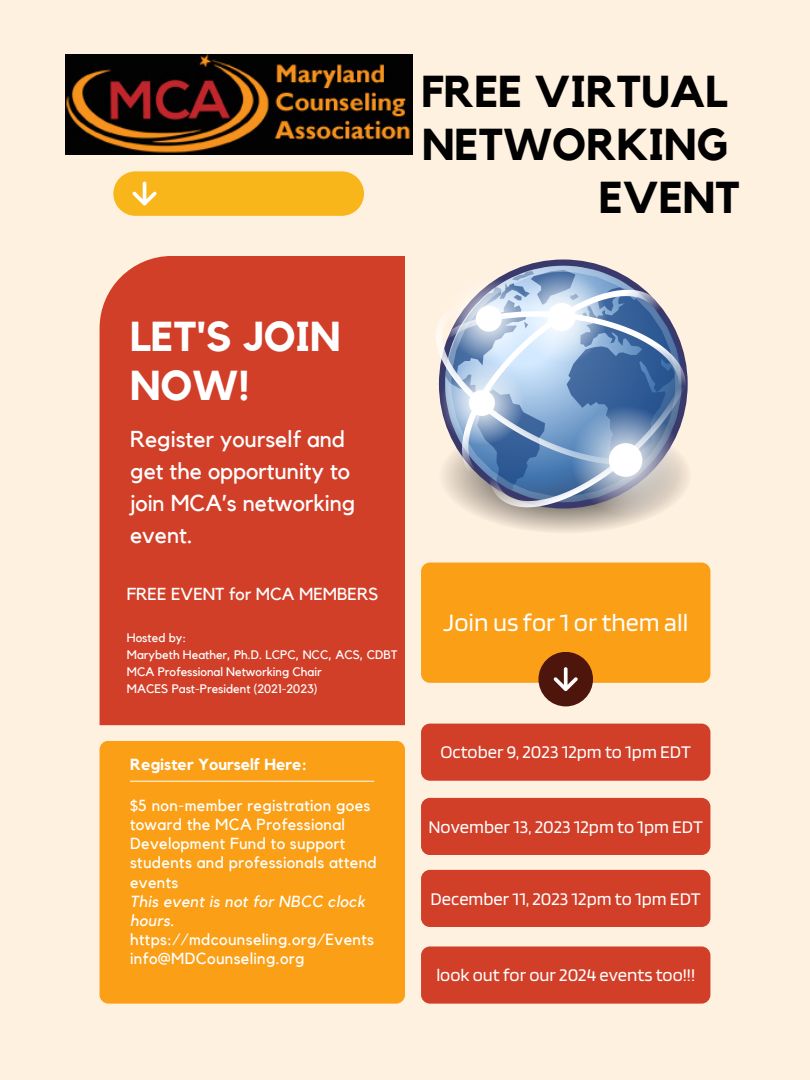
<style>
.page{position:relative;width:810px;height:1080px;background:#fff1e0}
.page>*{position:absolute;margin:0;border:0;box-sizing:border-box;transform-origin:0 0}
.t1{font:700 44.5px "Kollektif";color:#010101}
.t2{font:700 41.69px/49.6px "Kollektif";color:#fff}
.t3{font:26.12px "Blinker";color:#fff}
.t4{font:22.94px/31.9px "Kollektif";color:#fff}
.t5{font:18.62px "Blinker";color:#fff}
.t6{font:17.31px "Kollektif";color:#fff}
.t7{font:16.06px/19.2px "Kollektif";letter-spacing:.02em;color:#fff}
.t8{font:italic 16.06px/19.2px "Kollektif";letter-spacing:.02em;color:#fff}
.t9{font:700 16.06px "Kollektif";color:#fff}
.t10{font:12.31px "Kollektif";color:#fff}
</style>
<div class="page">
<div style="left:421px;top:563px;width:289px;height:120px;background:#fa9f16;border-radius:9px"></div>
<div style="left:421px;top:798px;width:289px;height:57px;background:#d13f29;border-radius:9px"></div>
<div style="left:421px;top:724px;width:289px;height:57px;background:#d13f29;border-radius:9px"></div>
<div style="left:421px;top:870px;width:289px;height:57px;background:#d13f29;border-radius:9px"></div>
<div style="left:421px;top:946px;width:289px;height:58px;background:#d13f29;border-radius:9px"></div>
<div style="left:538px;top:652px;width:55px;height:54px;background:#4d150c;border-radius:50%"></div>
<svg style="left:554px;top:667px;width:24px;height:24px"></svg>
<div style="left:100px;top:256px;width:305px;height:469px;background:#d13f29"></div>
<div style="left:100px;top:741px;width:305px;height:263px;background:#fa9f16;border-radius:9px"></div>
<hr style="left:130px;top:781px;width:244px;height:1px;background:#fff">
<div style="left:113px;top:171px;width:251px;height:45px;background:#f9b61a;border-radius:22px"></div>
<svg style="left:132px;top:182px;width:25px;height:23px"></svg>
<img style="left:66px;top:55px;width:346px;height:100px">
<svg style="left:436px;top:259px;width:252px;height:273px"></svg>
<p class="t1" style="left:421px;top:71px;width:308px">FREE VIRTUAL</p>
<p class="t1" style="left:422px;top:124px;width:307px">NETWORKING</p>
<p class="t1" style="left:599px;top:177px;width:143px">EVENT</p>
<p class="t2" style="left:130px;top:313px;width:212px">LET'S JOIN<br>NOW!</p>
<p class="t4" style="left:130px;top:424px;width:227px">Register yourself and get the opportunity to join MCA’s networking event.</p>
<p class="t6" style="left:127px;top:586px;width:253px">FREE EVENT for MCA MEMBERS</p>
<p class="t10" style="left:127px;top:632px;width:61px">Hosted by:</p>
<p class="t10" style="left:127px;top:649px;width:272px">Marybeth Heather, Ph.D. LCPC, NCC, ACS, CDBT</p>
<p class="t10" style="left:127px;top:666px;width:196px">MCA Professional Networking Chair</p>
<p class="t10" style="left:127px;top:683px;width:192px">MACES Past-President (2021-2023)</p>
<p class="t9" style="left:130px;top:757px;width:178px">Register Yourself Here:</p>
<p class="t7" style="left:130px;top:796px;width:248px">$5 non-member registration goes toward the MCA Professional<br>Development Fund to support students and professionals attend events</p>
<p class="t8" style="left:130px;top:892px;width:236px">This event is not for NBCC clock hours.</p>
<p class="t7" style="left:130px;top:931px;width:246px">https://mdcounseling.org/Events</p>
<p class="t7" style="left:130px;top:950px;width:176px">info@MDCounseling.org</p>
<p class="t3" style="left:443px;top:606px;width:247px">Join us for 1 or them all</p>
<p class="t5" style="left:440px;top:740px;width:252px">October 9, 2023 12pm to 1pm EDT</p>
<p class="t5" style="left:428px;top:815px;width:276px">November 13, 2023 12pm to 1pm EDT</p>
<p class="t5" style="left:431px;top:887px;width:272px">December 11, 2023 12pm to 1pm EDT</p>
<p class="t5" style="left:436px;top:963px;width:260px">look out for our 2024 events too!!!</p>
</div>
